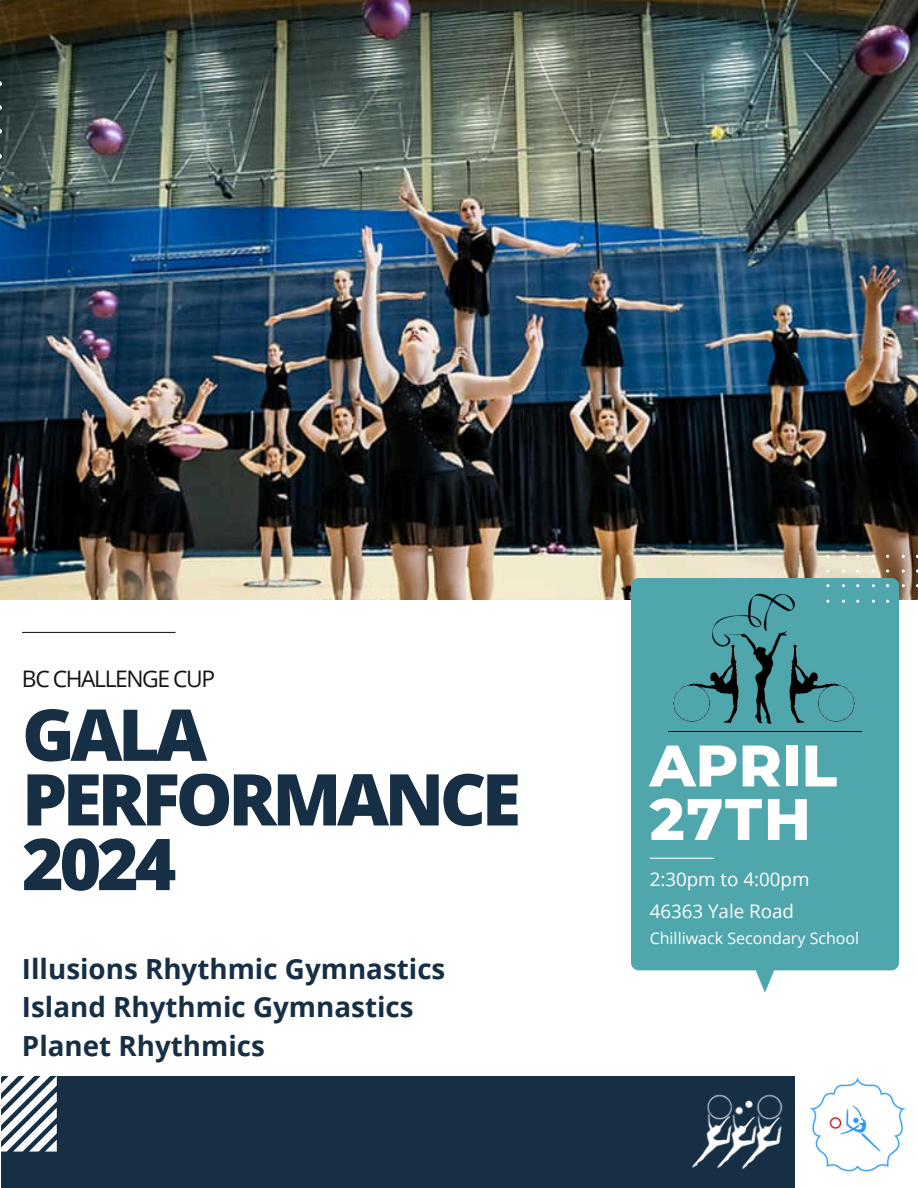
<style>
.page{position:relative;width:918px;height:1188px;background:#fff}
.page>*{position:absolute;margin:0;border:0;box-sizing:border-box;transform-origin:0 0}
.t1{font:800 71.55px/64.7px "Open Sans";letter-spacing:-.06em;color:#162f45}
.t2{font:800 58.35px/53.6px "Montserrat";color:#fff}
.t3{font:700 27.75px/38.2px "Open Sans";color:#162f45}
.t4{font:22.8px "Open Sans";letter-spacing:-.06em;color:#141414}
.t5{font:18.75px "Open Sans";color:#fff}
.t6{font:16.05px "Open Sans";color:#fff}
</style>
<div class="page">
<img style="left:0;top:0;width:918px;height:600px">
<div style="left:1px;top:1076px;width:917px;height:112px;background:#162f45"></div>
<svg style="left:631px;top:578px;width:268px;height:415px;background:#5babb1"></svg>
<hr style="left:22px;top:632px;width:154px;height:1px;background:#242424">
<svg style="left:1px;top:1076px;width:56px;height:76px"></svg>
<hr style="left:650px;top:858px;width:64px;height:1px;background:#fff">
<svg style="left:826px;top:555px;width:92px;height:48px;background:#95a89b"></svg>
<svg style="left:0;top:81px;width:2px;height:78px"></svg>
<div style="left:668px;top:594px;width:194px;height:137px;background:#4fa6ac"></div>
<img style="left:799px;top:642px;width:55px;height:86px">
<img style="left:699px;top:585px;width:100px;height:143px">
<img style="left:674px;top:642px;width:68px;height:86px">
<img style="left:692px;top:1094px;width:91px;height:76px">
<img style="left:796px;top:1076px;width:122px;height:112px">
<h2 class="t4" style="left:22px;top:663px;width:195px">BC CHALLENGE CUP</h2>
<h5 class="t1" style="left:22px;top:701px;width:501px">GALA<br>PERFORMANCE<br>2024</h5>
<h1 class="t3" style="left:22px;top:949px;width:425px">Illusions Rhythmic Gymnastics<br>Island Rhythmic Gymnastics<br>Planet Rhythmics</h1>
<p class="t2" style="left:650px;top:739px;width:189px">APRIL<br>27TH</p>
<h5 class="t5" style="left:650px;top:866px;width:161px">2:30pm to 4:00pm</h5>
<p class="t5" style="left:650px;top:898px;width:146px">46363 Yale Road</p>
<h4 class="t6" style="left:650px;top:927px;width:211px">Chilliwack Secondary School</h4>
</div>
